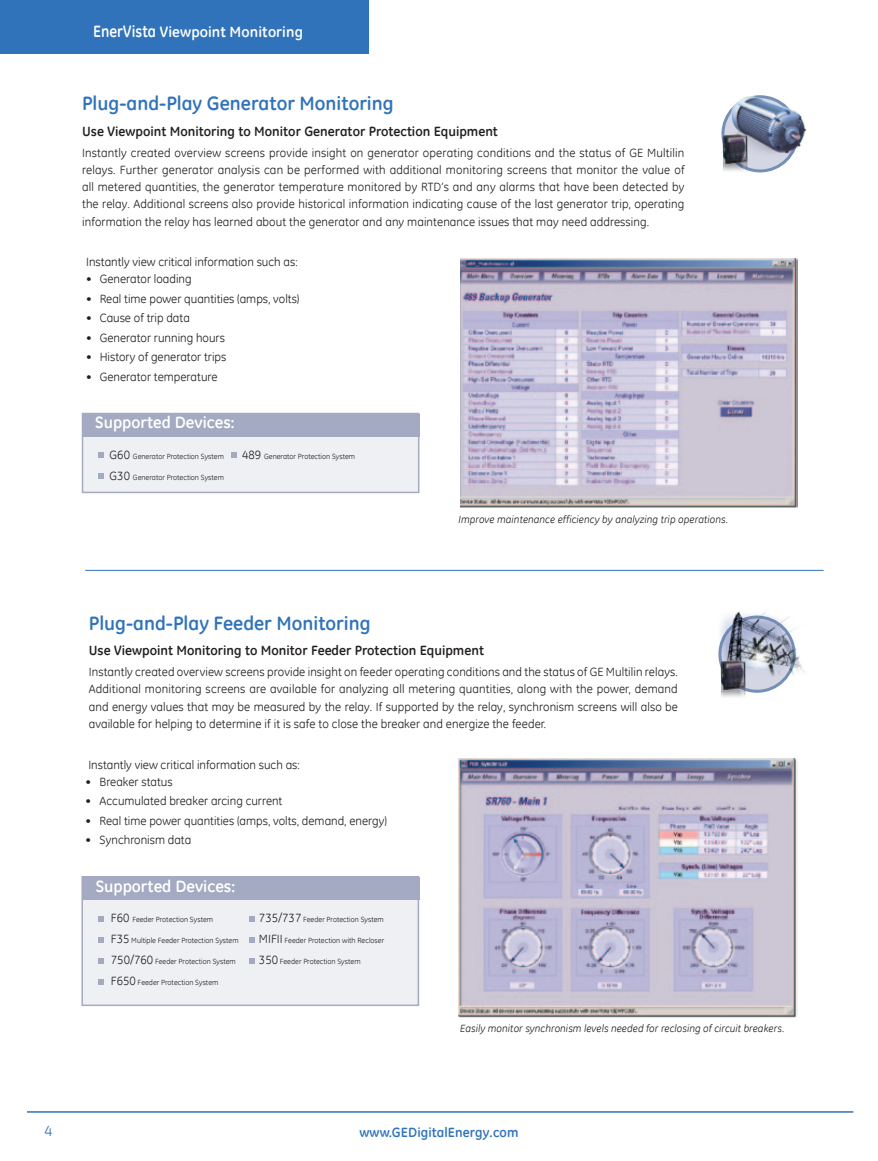
<style>
.page{position:relative;width:878px;height:1161px;background:#fff}
.page>*{position:absolute;margin:0;border:0;box-sizing:border-box;transform-origin:0 0}
.t1{font:700 19.5px "GE Inspira";color:#3073ba}
.t2{font:700 16.5px "GE Inspira";color:#fff}
.t3{font:700 15px "GE Inspira";letter-spacing:.005em;color:#fff}
.t4{font:15px "GE Inspira";color:#3073ba}
.t5{font:700 13.5px "GE Inspira";color:#231f20}
.t6{font:700 13.5px "GE Inspira";letter-spacing:.005em;color:#3073ba}
.t7{font:12px/17.2px "GE Inspira";color:#231f20;text-align:justify}
.t8{font:italic 10.5px "GE Inspira";letter-spacing:.005em;color:#231f20}
.t9{font:7.5px "GE Inspira";color:#231f20}
.s1{font-size:16.5px}
.s2{font-size:12px}
</style>
<div class="page">
<div style="left:0;top:0;width:369px;height:54px;background:#3073ba"></div>
<hr style="left:27px;top:1111px;width:826px;height:2px;background:#3073ba">
<div style="left:82px;top:413px;width:337px;height:80px;background:#eff0f4;border:2px solid #a4aac2"></div>
<svg style="left:98px;top:452px;width:5px;height:6px"></svg>
<svg style="left:98px;top:473px;width:5px;height:6px"></svg>
<div style="left:82px;top:414px;width:337px;height:23px;background:#a4aac2"></div>
<svg style="left:231px;top:452px;width:5px;height:6px"></svg>
<img style="left:460px;top:259px;width:338px;height:249px">
<div style="left:721px;top:95px;width:77px;height:77px;border:3px solid #7590b5;border-radius:50%"></div>
<img style="left:725px;top:95px;width:82px;height:70px">
<img style="left:722px;top:135px;width:25px;height:36px">
<div style="left:81px;top:876px;width:338px;height:130px;background:#eff0f4;border:2px solid #a4aac2"></div>
<svg style="left:98px;top:916px;width:6px;height:5px"></svg>
<svg style="left:98px;top:937px;width:6px;height:5px"></svg>
<svg style="left:98px;top:958px;width:6px;height:5px"></svg>
<svg style="left:98px;top:979px;width:6px;height:5px"></svg>
<div style="left:82px;top:877px;width:337px;height:23px;background:#a4aac2"></div>
<svg style="left:249px;top:916px;width:5px;height:5px"></svg>
<svg style="left:249px;top:937px;width:5px;height:5px"></svg>
<img style="left:458px;top:759px;width:340px;height:259px">
<svg style="left:720px;top:617px;width:74px;height:74px"></svg>
<img style="left:718px;top:611px;width:87px;height:66px">
<img style="left:720px;top:661px;width:25px;height:36px">
<hr style="left:85px;top:570px;width:738px;height:1px;background:#3073ba">
<svg style="left:249px;top:958px;width:5px;height:5px"></svg>
<p class="t3" style="left:93px;top:22px;width:211px"><span class="s1">EnerVista</span> Viewpoint Monitoring</p>
<h1 class="t1" style="left:82px;top:91px;width:313px">Plug-and-Play Generator Monitoring</h1>
<p class="t5" style="left:82px;top:122px;width:417px">Use Viewpoint Monitoring to Monitor Generator Protection Equipment</p>
<p class="t7" style="left:82px;top:144px;width:604px">Instantly created overview screens provide insight on generator operating conditions and the status of GE Multilin relays. Further generator analysis can be performed with additional monitoring screens that monitor the value of all metered quantities, the generator temperature monitored by RTD’s and any alarms that have been detected by the relay. Additional screens also provide historical information indicating cause of the last generator trip, operating information the relay has learned about the generator and any maintenance issues that may need addressing.</p>
<p class="t7" style="left:86px;top:253px;width:213px">Instantly view critical information such as:</p>
<p class="t7" style="left:86px;top:270px;width:107px">• Generator loading</p>
<p class="t7" style="left:86px;top:290px;width:215px">• Real time power quantities (amps, volts)</p>
<p class="t7" style="left:86px;top:309px;width:105px">• Cause of trip data</p>
<p class="t7" style="left:86px;top:329px;width:140px">• Generator running hours</p>
<p class="t7" style="left:86px;top:348px;width:142px">• History of generator trips</p>
<p class="t7" style="left:86px;top:368px;width:133px">• Generator temperature</p>
<h2 class="t2" style="left:95px;top:412px;width:141px">Supported Devices:</h2>
<p class="t9" style="left:110px;top:451px;width:116px"><span class="s2">G60</span> Generator Protection System</p>
<p class="t9" style="left:110px;top:472px;width:116px"><span class="s2">G30</span> Generator Protection System</p>
<p class="t9" style="left:242px;top:451px;width:114px"><span class="s2">489</span> Generator Protection System</p>
<p class="t8" style="left:458px;top:513px;width:271px">Improve maintenance efficiency by analyzing trip operations.</p>
<h1 class="t1" style="left:89px;top:610px;width:283px">Plug-and-Play Feeder Monitoring</h1>
<p class="t5" style="left:89px;top:642px;width:396px">Use Viewpoint Monitoring to Monitor Feeder Protection Equipment</p>
<p class="t7" style="left:89px;top:663px;width:590px">Instantly created overview screens provide insight on feeder operating conditions and the status of GE Multilin relays.<br>Additional monitoring screens are available for analyzing all metering quantities, along with the power, demand and energy values that may be measured by the relay. If supported by the relay, synchronism screens will also be available for helping to determine if it is safe to close the breaker and energize the feeder.</p>
<p class="t7" style="left:88px;top:756px;width:213px">Instantly view critical information such as:</p>
<p class="t7" style="left:86px;top:773px;width:89px">• Breaker status</p>
<p class="t7" style="left:86px;top:792px;width:198px">• Accumulated breaker arcing current</p>
<p class="t7" style="left:86px;top:812px;width:303px">• Real time power quantities (amps, volts, demand, energy)</p>
<p class="t7" style="left:86px;top:831px;width:107px">• Synchronism data</p>
<h2 class="t2" style="left:96px;top:875px;width:141px">Supported Devices:</h2>
<p class="t9" style="left:111px;top:915px;width:104px"><span class="s2">F60</span> Feeder Protection System</p>
<p class="t9" style="left:111px;top:936px;width:129px"><span class="s2">F35</span> Multiple Feeder Protection System</p>
<p class="t9" style="left:111px;top:957px;width:126px"><span class="s2">750/760</span> Feeder Protection System</p>
<p class="t9" style="left:111px;top:978px;width:109px"><span class="s2">F650</span> Feeder Protection System</p>
<p class="t9" style="left:259px;top:915px;width:126px"><span class="s2">735/737</span> Feeder Protection System</p>
<p class="t9" style="left:259px;top:936px;width:127px"><span class="s2">MIFII</span> Feeder Protection with Recloser</p>
<p class="t9" style="left:259px;top:957px;width:103px"><span class="s2">350</span> Feeder Protection System</p>
<p class="t8" style="left:460px;top:1022px;width:326px">Easily monitor synchronism levels needed for reclosing of circuit breakers.</p>
<p class="t4" style="left:45px;top:1121px;width:9px">4</p>
<p class="t6" style="left:359px;top:1123px;width:161px">www.GEDigitalEnergy.com</p>
</div>
